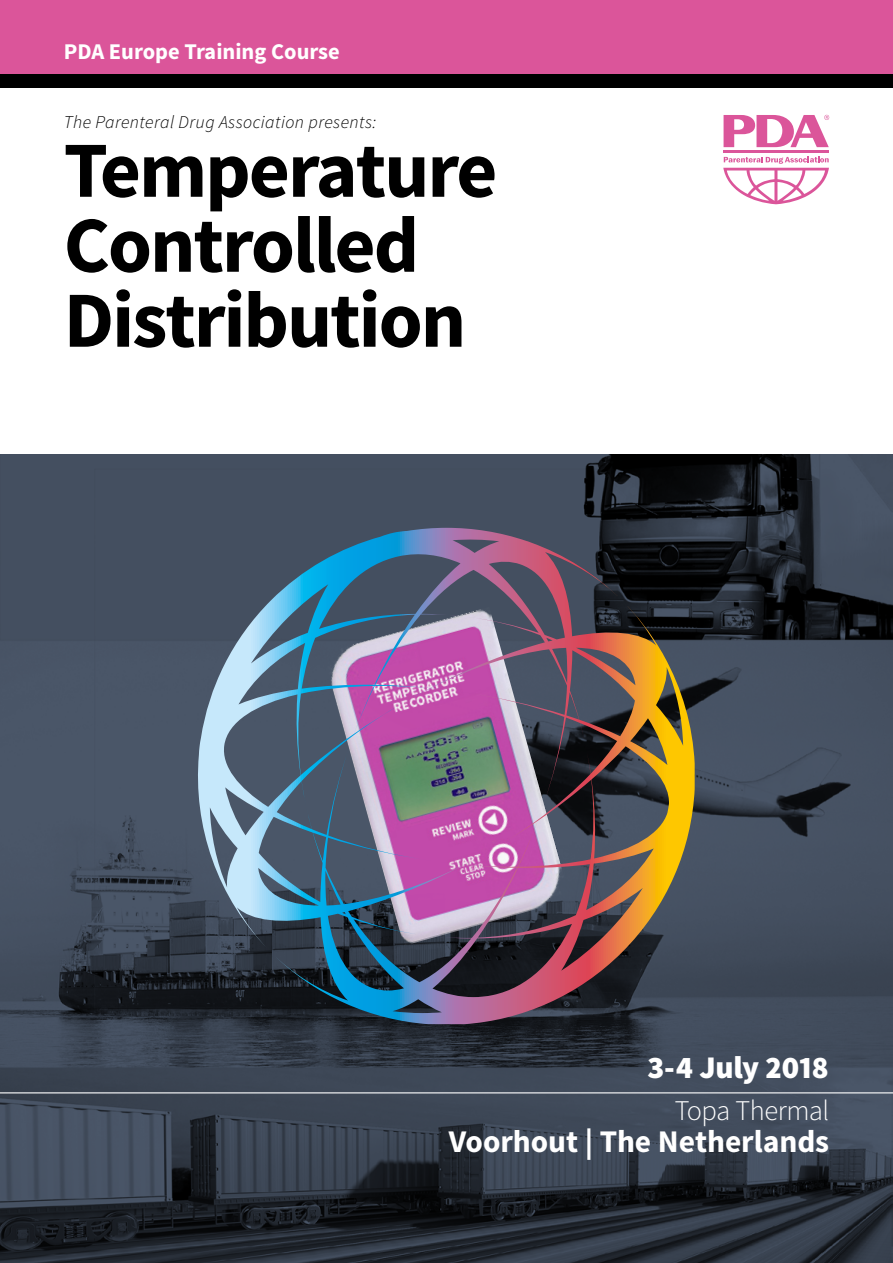
<style>
.page{position:relative;width:893px;height:1263px;background:#fff}
.page>*{position:absolute;margin:0;border:0;box-sizing:border-box;transform-origin:0 0}
.t1{font:700 79.5px/75px "Source Sans Pro";letter-spacing:-.025em;color:#000}
.t2{font:700 31.5px "Source Sans Pro";color:#fff}
.t3{font:900 31.5px "Source Sans Pro";letter-spacing:-.02em;color:#fff}
.t4{font:300 28.5px "Source Sans Pro";letter-spacing:-.02em;color:#fff}
.t5{font:700 22.5px "Source Sans Pro";color:#fff}
.t6{font:italic 300 18px "Source Sans Pro";letter-spacing:.025em;color:#000}
</style>
<div class="page">
<img style="left:0;top:454px;width:893px;height:809px">
<svg style="left:193px;top:528px;width:502px;height:496px;background:#686273"></svg>
<div style="left:0;top:0;width:893px;height:74px;background:#db559a"></div>
<div style="left:0;top:74px;width:893px;height:14px;background:#000"></div>
<hr style="left:723px;top:150px;width:106px;height:3px;background:#db559a">
<svg style="left:723px;top:157px;width:106px;height:47px"></svg>
<svg style="left:723px;top:115px;width:106px;height:32px"></svg>
<hr style="left:0;top:1092px;width:893px;height:1px;background:#fff">
<p class="t5" style="left:64px;top:37px;width:278px">PDA Europe Training Course</p>
<p class="t6" style="left:64px;top:111px;width:314px">The Parenteral Drug Association presents:</p>
<h1 class="t1" style="left:64px;top:136px;width:435px">Temperature<br>Controlled<br>Distribution</h1>
<h2 class="t3" style="left:647px;top:1047px;width:183px">3-4 July 2018</h2>
<h3 class="t4" style="left:675px;top:1093px;width:156px">Topa Thermal</h3>
<h2 class="t2" style="left:449px;top:1121px;width:382px">Voorhout | The Netherlands</h2>
</div>
